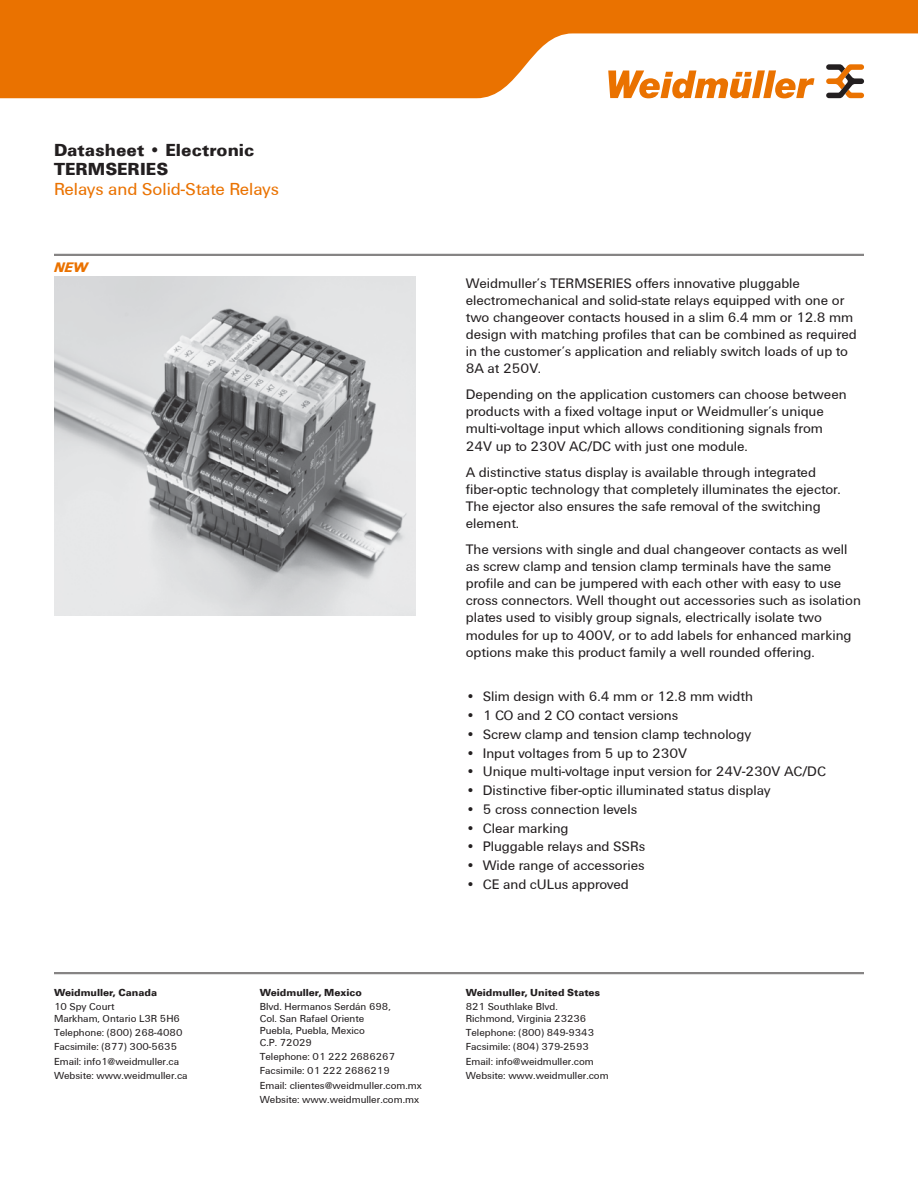
<style>
.page{position:relative;width:918px;height:1188px;background:#fff}
.page>*{position:absolute;margin:0;border:0;box-sizing:border-box;transform-origin:0 0}
.t1{font:700 18px/19.5px "Weidmueller";color:#231f20}
.t2{font:18px "Weidmueller";color:#ea7200}
.t3{font:14.25px/17.1px "Weidmueller";color:#231f20}
.t4{font:italic 700 14.25px "Weidmueller";color:#ea7200}
.t5{font:10.5px/14.1px "Weidmueller";color:#231f20}
.t6{font:700 10.5px "Weidmueller";color:#231f20}
</style>
<div class="page">
<svg style="left:0;top:0;width:918px;height:98px;fill:#ea7200"></svg>
<svg style="left:608px;top:70px;width:206px;height:28px"></svg>
<svg style="left:826px;top:64px;width:38px;height:34px"></svg>
<hr style="left:54px;top:254px;width:810px;height:2px;background:#231f20">
<hr style="left:54px;top:972px;width:810px;height:2px;background:#231f20">
<img style="left:54px;top:276px;width:362px;height:340px">
<p class="t1" style="left:54px;top:139px;width:202px">Datasheet • Electronic<br>TERMSERIES</p>
<p class="t2" style="left:54px;top:177px;width:227px">Relays and Solid-State Relays</p>
<p class="t4" style="left:54px;top:257px;width:35px">NEW</p>
<p class="t6" style="left:54px;top:985px;width:105px">Weidmuller, Canada</p>
<p class="t5" style="left:54px;top:1000px;width:128px;line-height:12px">10 Spy Court<br>Markham, Ontario L3R 5H6</p>
<p class="t5" style="left:54px;top:1025px;width:135px">Telephone: (800) 268-4080<br>Facsimile: (877) 300-5635<br>Email: info1@weidmuller.ca<br>Website: www.weidmuller.ca</p>
<p class="t6" style="left:260px;top:985px;width:104px">Weidmuller, Mexico</p>
<p class="t5" style="left:260px;top:1000px;width:133px;line-height:12px">Blvd. Hermanos Serdán 698,<br>Col. San Rafael Oriente<br>Puebla, Puebla, Mexico<br>C.P. 72029</p>
<p class="t5" style="left:260px;top:1049px;width:164px">Telephone: 01 222 2686267<br>Facsimile: 01 222 2686219<br>Email: clientes@weidmuller.com.mx<br>Website: www.weidmuller.com.mx</p>
<p class="t3" style="left:466px;top:274px;width:393px">Weidmuller’s TERMSERIES offers innovative pluggable electromechanical and solid-state relays equipped with one or two changeover contacts housed in a slim 6.4 mm or 12.8 mm design with matching profiles that can be combined as required in the customer’s application and reliably switch loads of up to 8A at 250V.</p>
<p class="t3" style="left:466px;top:385px;width:382px">Depending on the application customers can choose between products with a fixed voltage input or Weidmuller’s unique multi-voltage input which allows conditioning signals from 24V up to 230V AC/DC with just one module.</p>
<p class="t3" style="left:466px;top:463px;width:377px">A distinctive status display is available through integrated fiber-optic technology that completely illuminates the ejector.<br>The ejector also ensures the safe removal of the switching element.</p>
<p class="t3" style="left:466px;top:540px;width:397px">The versions with single and dual changeover contacts as well as screw clamp and tension clamp terminals have the same profile and can be jumpered with each other with easy to use cross connectors. Well thought out accessories such as isolation plates used to visibly group signals, electrically isolate two modules for up to 400V, or to add labels for enhanced marking options make this product family a well rounded offering.</p>
<p class="t3" style="left:466px;top:688px;width:289px">• Slim design with 6.4 mm or 12.8 mm width</p>
<p class="t3" style="left:466px;top:706px;width:214px">• 1 CO and 2 CO contact versions</p>
<p class="t3" style="left:466px;top:725px;width:287px">• Screw clamp and tension clamp technology</p>
<p class="t3" style="left:466px;top:744px;width:223px">• Input voltages from 5 up to 230V</p>
<p class="t3" style="left:466px;top:763px;width:362px">• Unique multi-voltage input version for 24V-230V AC/DC</p>
<p class="t3" style="left:466px;top:781px;width:306px">• Distinctive fiber-optic illuminated status display</p>
<p class="t3" style="left:466px;top:800px;width:173px">• 5 cross connection levels</p>
<p class="t3" style="left:466px;top:819px;width:104px">• Clear marking</p>
<p class="t3" style="left:466px;top:838px;width:181px">• Pluggable relays and SSRs</p>
<p class="t3" style="left:466px;top:856px;width:181px">• Wide range of accessories</p>
<p class="t3" style="left:466px;top:875px;width:165px">• CE and cULus approved</p>
<p class="t6" style="left:466px;top:985px;width:136px">Weidmuller, United States</p>
<p class="t5" style="left:466px;top:1000px;width:122px;line-height:12px">821 Southlake Blvd.<br>Richmond, Virginia 23236</p>
<p class="t5" style="left:466px;top:1025px;width:144px">Telephone: (800) 849-9343<br>Facsimile: (804) 379-2593<br>Email: info@weidmuller.com<br>Website: www.weidmuller.com</p>
</div>
